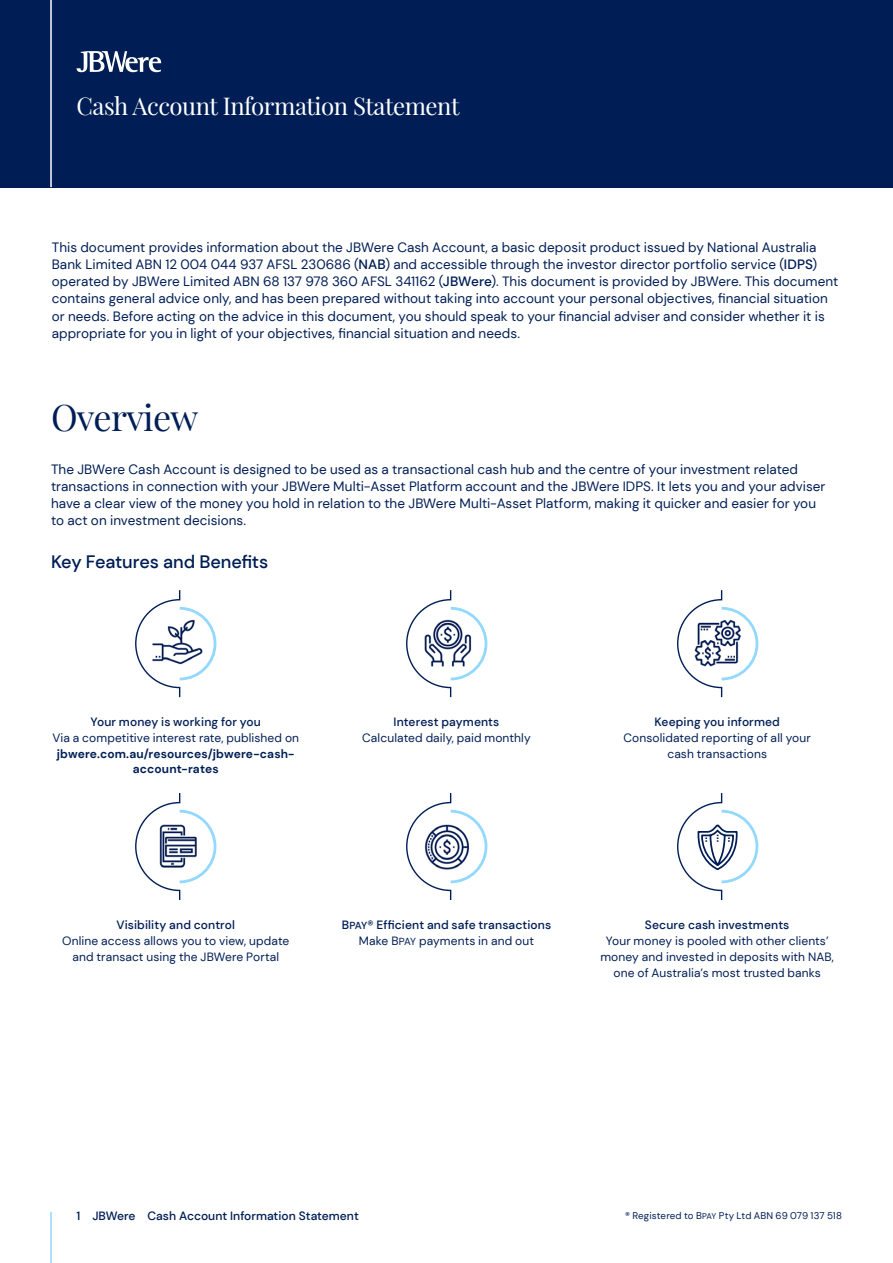
<style>
.page{position:relative;width:893px;height:1263px;background:#fff}
.page>*{position:absolute;margin:0;border:0;box-sizing:border-box;transform-origin:0 0}
.t1{font:36px "Playfair Display";letter-spacing:-.02em;color:#001e55}
.t2{font:24px "Playfair Display";letter-spacing:-.02em;color:#fff}
.t3{font:500 18px "DM Sans";letter-spacing:-.01em;color:#001e55}
.t4{font:13.5px/17.2px "DM Sans";letter-spacing:.005em;color:#001e55}
.t5{font:12px/15.8px "DM Sans";letter-spacing:.01em;color:#001e55;text-align:center}
.t6{font:500 12px/15.8px "DM Sans";letter-spacing:.005em;color:#001e55;text-align:center}
.t7{font:700 12px/15.8px "DM Sans";letter-spacing:.01em;color:#001e55;text-align:center}
.t8{font:9.75px "DM Sans";letter-spacing:.01em;color:#001e55}
.s1{font-weight:500}
.s2{font-family:"DM Sans Medium SC850";font-weight:400;font-size:10.2px}
.s3{font-weight:400}
.s4{font-family:"DM Sans Regular SC850";font-weight:400;font-size:10.2px}
.s5{font-family:"DM Sans Regular SC850";font-size:8.25px}
</style>
<div class="page">
<div style="left:0;top:0;width:893px;height:187px;background:#001e55"></div>
<hr style="left:50px;top:0;width:2px;height:187px;background:#fff">
<svg style="left:77px;top:51px;width:84px;height:21px"></svg>
<hr style="left:50px;top:1212px;width:2px;height:51px;background:#93d8fd">
<svg style="left:135px;top:590px;width:81px;height:107px"></svg>
<img style="left:141px;top:613px;width:68px;height:65px">
<svg style="left:135px;top:793px;width:81px;height:107px"></svg>
<img style="left:141px;top:812px;width:68px;height:64px">
<svg style="left:406px;top:590px;width:81px;height:107px"></svg>
<img style="left:412px;top:613px;width:68px;height:65px">
<svg style="left:406px;top:793px;width:81px;height:107px"></svg>
<img style="left:412px;top:812px;width:68px;height:64px">
<svg style="left:677px;top:590px;width:81px;height:107px"></svg>
<img style="left:683px;top:613px;width:68px;height:65px">
<svg style="left:677px;top:793px;width:81px;height:107px"></svg>
<h2 class="t2" style="left:77px;top:87px;width:384px">Cash Account Information Statement</h2>
<p class="t4" style="left:52px;top:238px;width:788px">This document provides information about the JBWere Cash Account, a basic deposit product issued by National Australia Bank Limited ABN 12 004 044 937 AFSL 230686 (<span class="s1">NAB</span>) and accessible through the investor director portfolio service (<span class="s1">IDPS</span>) operated by JBWere Limited ABN 68 137 978 360 AFSL 341162 (<span class="s1">JBWere</span>). This document is provided by JBWere. This document contains general advice only, and has been prepared without taking into account your personal objectives, financial situation or needs. Before acting on the advice in this document, you should speak to your financial adviser and consider whether it is appropriate for you in light of your objectives, financial situation and needs.</p>
<h1 class="t1" style="left:51px;top:389px;width:149px">Overview</h1>
<p class="t4" style="left:51px;top:460px;width:776px">The JBWere Cash Account is designed to be used as a transactional cash hub and the centre of your investment related transactions in connection with your JBWere Multi-Asset Platform account and the JBWere IDPS. It lets you and your adviser have a clear view of the money you hold in relation to the JBWere Multi-Asset Platform, making it quicker and easier for you to act on investment decisions.</p>
<h3 class="t3" style="left:51px;top:550px;width:219px">Key Features and Benefits</h3>
<p class="t6" style="left:90px;top:714px;width:172px">Your money is working for you</p>
<p class="t5" style="left:52px;top:730px;width:248px">Via a competitive interest rate, published on</p>
<p class="t7" style="left:57px;top:745px;width:239px">jbwere.com.au/resources/jbwere-cash&shy;account-rates</p>
<p class="t6" style="left:394px;top:714px;width:107px">Interest payments</p>
<p class="t5" style="left:362px;top:730px;width:170px">Calculated daily, paid monthly</p>
<p class="t6" style="left:654px;top:714px;width:127px">Keeping you informed</p>
<p class="t5" style="left:623px;top:730px;width:189px">Consolidated reporting of all your cash transactions</p>
<p class="t6" style="left:116px;top:917px;width:120px">Visibility and control</p>
<p class="t5" style="left:62px;top:933px;width:229px">Online access allows you to view, update and transact using the JBWere Portal</p>
<p class="t6" style="left:342px;top:917px;width:211px">B<span class="s2">pay</span>® Efficient and safe transactions<br><span class="s3">Make B</span><span class="s4">pay</span> <span class="s3">payments in and out</span></p>
<p class="t6" style="left:645px;top:917px;width:146px">Secure cash investments</p>
<p class="t5" style="left:600px;top:933px;width:235px">Your money is pooled with other clients’ money and invested in deposits with NAB, one of Australia’s most trusted banks</p>
<p class="t6" style="left:77px;top:1208px;width:284px">1 JBWere Cash Account Information Statement</p>
<p class="t8" style="left:625px;top:1210px;width:218px">® Registered to B<span class="s5">pay</span> Pty Ltd ABN 69 079 137 518</p>
</div>
